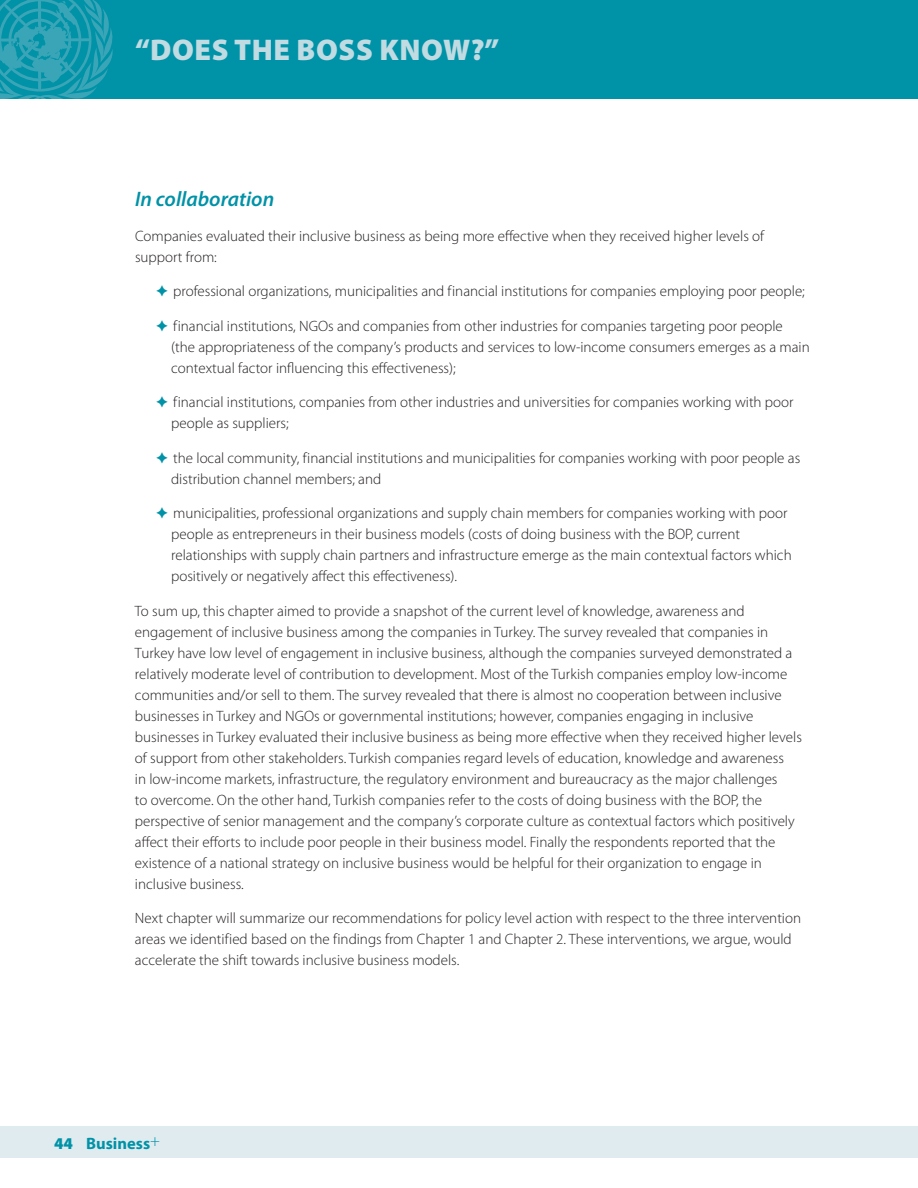
<style>
.page{position:relative;width:918px;height:1188px;background:#fff}
.page>*{position:absolute;margin:0;border:0;box-sizing:border-box;transform-origin:0 0}
.t1{font:900 30px "Myriad Pro";letter-spacing:.02em;color:#c0dbe2}
.t2{font:italic 600 21px "Myriad Pro";color:#0092a7}
.t3{font:700 16.5px "Myriad Pro";color:#0092a7}
.t4{font:300 15px/21px "Myriad Pro";color:#231f20}
.s1{color:#0092a7}
.s2{font-weight:900}
</style>
<div class="page">
<div style="left:0;top:1126px;width:918px;height:32px;background:#dfebef"></div>
<div style="left:0;top:0;width:918px;height:99px;background:#0092a7"></div>
<svg style="left:0;top:0;width:113px;height:99px"></svg>
<h1 class="t1" style="left:135px;top:39px;width:366px">“DOES THE BOSS KNOW?”</h1>
<h2 class="t2" style="left:135px;top:191px;width:141px">In collaboration</h2>
<p class="t4" style="left:135px;top:227px;width:631px">Companies evaluated their inclusive business as being more effective when they received higher levels of support from:</p>
<p class="t4" style="left:156px;top:282px;width:650px"><span class="s1">✦</span> professional organizations, municipalities and f inancial institutions for companies employing poor people;</p>
<p class="t4" style="left:171px;top:317px;width:640px;text-indent:-15px"><span class="s1">✦</span> f inancial institutions, NGOs and companies from other industries for companies targeting poor people (the appropriateness of the company’s products and services to low-income consumers emerges as a main contextual factor influencing this effectiveness);</p>
<p class="t4" style="left:171px;top:393px;width:624px;text-indent:-15px"><span class="s1">✦</span> f inancial institutions, companies from other industries and universities for companies working with poor people as suppliers;</p>
<p class="t4" style="left:171px;top:449px;width:631px;text-indent:-15px"><span class="s1">✦</span> the local community, f inancial institutions and municipalities for companies working with poor people as distribution channel members; and</p>
<p class="t4" style="left:171px;top:504px;width:622px;text-indent:-15px"><span class="s1">✦</span> municipalities, professional organizations and supply chain members for companies working with poor people as entrepreneurs in their business models (costs of doing business with the BOP, current relationships with supply chain partners and infrastructure emerge as the main contextual factors which positively or negatively affect this effectiveness).</p>
<p class="t4" style="left:135px;top:602px;width:668px">To sum up, this chapter aimed to provide a snapshot of the current level of knowledge, awareness and engagement of inclusive business among the companies in Turkey. The survey revealed that companies in Turkey have low level of engagement in inclusive business, although the companies surveyed demonstrated a relatively moderate level of contribution to development. Most of the Turkish companies employ low-income communities and/or sell to them. The survey revealed that there is almost no cooperation between inclusive businesses in Turkey and NGOs or governmental institutions; however, companies engaging in inclusive businesses in Turkey evaluated their inclusive business as being more effective when they received higher levels of support from other stakeholders. Turkish companies regard levels of education, knowledge and awareness<br>in low-income markets, infrastructure, the regulatory environment and bureaucracy as the major challenges<br>to overcome. On the other hand, Turkish companies refer to the costs of doing business with the BOP, the perspective of senior management and the company’s corporate culture as contextual factors which positively affect their efforts to include poor people in their business model. Finally the respondents reported that the existence of a national strategy on inclusive business would be helpful for their organization to engage in inclusive business.</p>
<p class="t4" style="left:135px;top:909px;width:668px">Next chapter will summarize our recommendations for policy level action with respect to the three intervention areas we identif ied based on the f indings from Chapter 1 and Chapter 2. These interventions, we argue, would accelerate the shift towards inclusive business models.</p>
<p class="t3" style="left:54px;top:1137px;width:108px"><span class="s2">44</span> Business<sup>+</sup></p>
</div>
